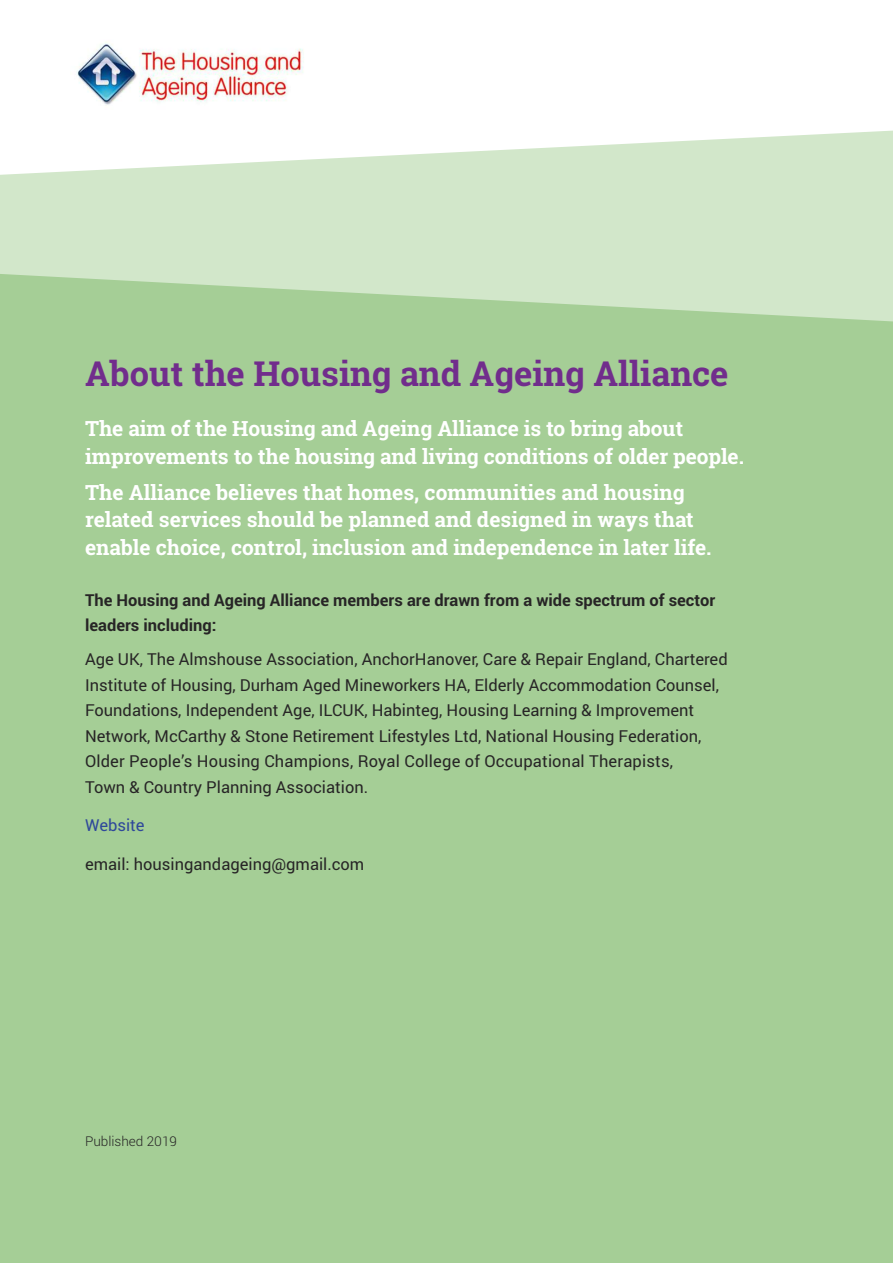
<style>
.page{position:relative;width:893px;height:1263px;background:#fff}
.page>*{position:absolute;margin:0;border:0;box-sizing:border-box;transform-origin:0 0}
.t1{font:700 34.5px "Roboto Slab";color:#712d8c}
.t2{font:700 21px/27.6px "Roboto Slab";letter-spacing:-.005em;color:#fff}
.t3{font:16.5px/25.5px "Roboto";color:#272526}
.t4{font:700 16.5px/25.5px "Roboto";color:#272526}
.t5{font:16.5px "Roboto";color:#2f489a}
.t6{font:300 13.5px "Roboto";color:#272526}
</style>
<div class="page">
<div style="left:0;top:221px;width:893px;height:1042px;background:#a5ce96"></div>
<svg style="left:0;top:131px;width:893px;height:88px;fill:#d2e7ca"></svg>
<svg style="left:0;top:219px;width:893px;height:102px;fill:#d2e7ca"></svg>
<img style="left:76px;top:43px;width:228px;height:62px">
<h1 class="t1" style="left:85px;top:354px;width:645px">About the Housing and Ageing Alliance</h1>
<p class="t2" style="left:85px;top:415px;width:660px">The aim of the Housing and Ageing Alliance is to bring about improvements to the housing and living conditions of older people.</p>
<p class="t2" style="left:85px;top:479px;width:628px">The Alliance believes that homes, communities and housing related services should be planned and designed in ways that enable choice, control, inclusion and independence in later life.</p>
<p class="t4" style="left:85px;top:587px;width:632px">The Housing and Ageing Alliance members are drawn from a wide spectrum of sector leaders including:</p>
<p class="t3" style="left:85px;top:647px;width:644px">Age UK, The Almshouse Association, AnchorHanover, Care &amp; Repair England, Chartered Institute of Housing, Durham Aged Mineworkers HA, Elderly Accommodation Counsel, Foundations, Independent Age, ILCUK, Habinteg, Housing Learning &amp; Improvement Network, McCarthy &amp; Stone Retirement Lifestyles Ltd, National Housing Federation, Older People’s Housing Champions, Royal College of Occupational Therapists,<br>Town &amp; Country Planning Association.</p>
<p class="t5" style="left:85px;top:816px;width:61px">Website</p>
<p class="t3" style="left:85px;top:851px;width:281px">email: housingandageing@gmail.com</p>
<p class="t6" style="left:85px;top:1134px;width:93px">Published 2019</p>
</div>
